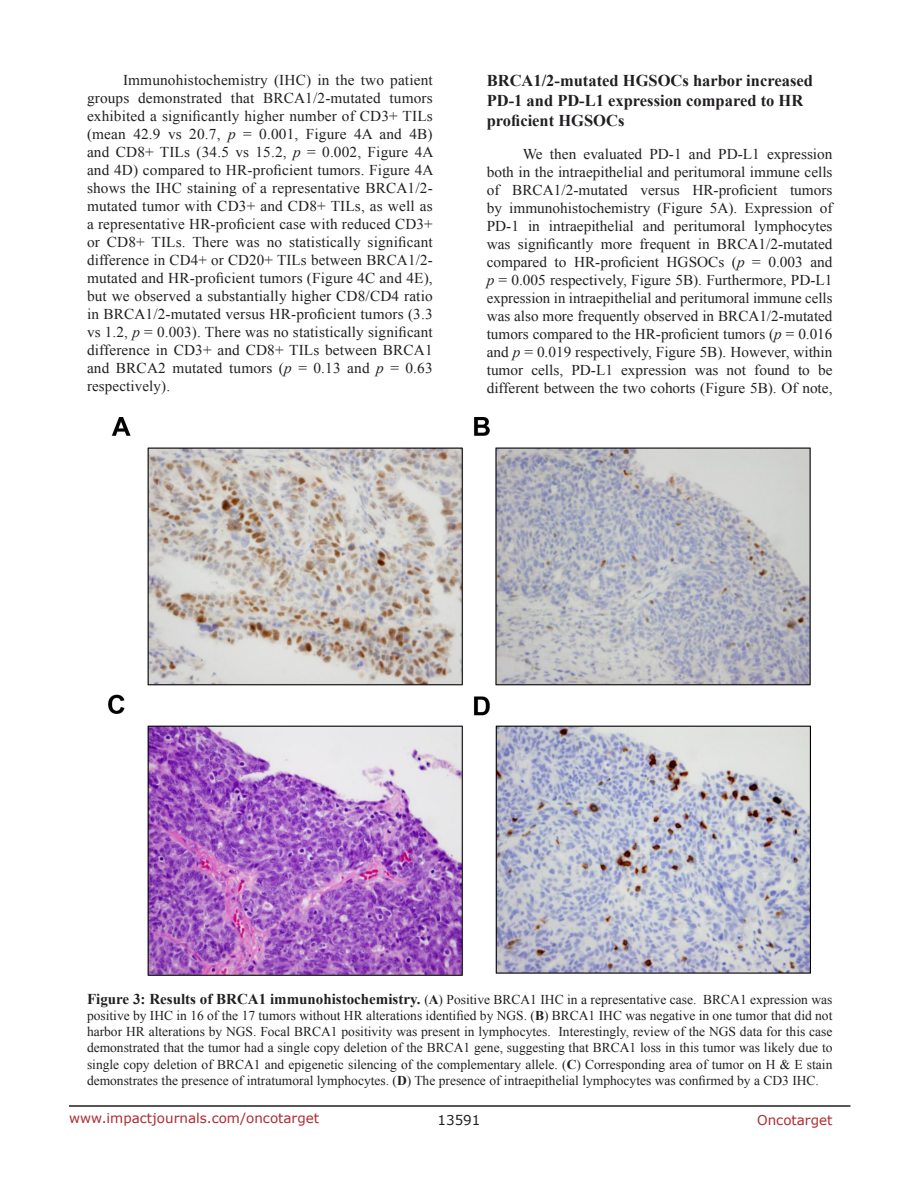
<style>
.page{position:relative;width:918px;height:1188px;background:#fff}
.page>*{position:absolute;margin:0;border:0;box-sizing:border-box;transform-origin:0 0}
.SubHeading{font:700 16.5px/19.8px "Times New Roman";color:#221f22}
.BodyText{font:15px/18px "Times New Roman";letter-spacing:.005em;color:#221f22;text-align:justify}
.FigureText{font:13.5px/16.2px "Times New Roman";color:#221f22;text-align:justify}
.t1{font:13.5px "Verdana";color:#ac2b31}
.t2{font:13.5px "Verdana";color:#221f22}
.s1{font-style:italic}
.s2{font-weight:700;font-size:15px}
.s3{font-weight:700}
</style>
<div class="page">
<hr style="left:69px;top:1105px;width:781px;height:2px;background:#231f20">
<img style="left:109px;top:417px;width:702px;height:559px">
<p class="BodyText" style="left:87px;top:71px;width:348px;text-indent:36px">Immunohistochemistry (IHC) in the two patient groups demonstrated that BRCA1/2-mutated tumors exhibited a significantly higher number of CD3+ TILs (mean 42.9 vs 20.7, <span class="s1">p</span> = 0.001, Figure 4A and 4B) and CD8+ TILs (34.5 vs 15.2, <span class="s1">p</span> = 0.002, Figure 4A and 4D) compared to HR-proficient tumors. Figure 4A shows the IHC staining of a representative BRCA1/2- mutated tumor with CD3+ and CD8+ TILs, as well as a representative HR-proficient case with reduced CD3+ or CD8+ TILs. There was no statistically significant difference in CD4+ or CD20+ TILs between BRCA1/2- mutated and HR-proficient tumors (Figure 4C and 4E), but we observed a substantially higher CD8/CD4 ratio in BRCA1/2-mutated versus HR-proficient tumors (3.3 vs 1.2, <span class="s1">p</span> = 0.003). There was no statistically significant difference in CD3+ and CD8+ TILs between BRCA1 and BRCA2 mutated tumors (<span class="s1">p</span> = 0.13 and <span class="s1">p</span> = 0.63 respectively).</p>
<p class="SubHeading" style="left:487px;top:70px;width:328px">BRCA1/2-mutated HGSOCs harbor increased<br>PD-1 and PD-L1 expression compared to HR proficient HGSOCs</p>
<p class="BodyText" style="left:487px;top:145px;width:347px;text-indent:36px">We then evaluated PD-1 and PD-L1 expression both in the intraepithelial and peritumoral immune cells of BRCA1/2-mutated versus HR-proficient tumors by immunohistochemistry (Figure 5A). Expression of PD-1 in intraepithelial and peritumoral lymphocytes was significantly more frequent in BRCA1/2-mutated compared to HR-proficient HGSOCs (<span class="s1">p</span> = 0.003 and <span class="s1">p</span> = 0.005 respectively, Figure 5B). Furthermore, PD-L1 expression in intraepithelial and peritumoral immune cells was also more frequently observed in BRCA1/2-mutated tumors compared to the HR-proficient tumors (<span class="s1">p</span> = 0.016 and <span class="s1">p</span> = 0.019 respectively, Figure 5B). However, within tumor cells, PD-L1 expression was not found to be different between the two cohorts (Figure 5B). Of note,</p>
<p class="FigureText" style="left:87px;top:991px;width:747px"><span class="s2">Figure 3: Results of BRCA1 immunohistochemistry.</span> (<span class="s3">A</span>) Positive BRCA1 IHC in a representative case. BRCA1 expression was positive by IHC in 16 of the 17 tumors without HR alterations identified by NGS. (<span class="s3">B</span>) BRCA1 IHC was negative in one tumor that did not harbor HR alterations by NGS. Focal BRCA1 positivity was present in lymphocytes. Interestingly, review of the NGS data for this case demonstrated that the tumor had a single copy deletion of the BRCA1 gene, suggesting that BRCA1 loss in this tumor was likely due to single copy deletion of BRCA1 and epigenetic silencing of the complementary allele. (<span class="s3">C</span>) Corresponding area of tumor on H &amp; E stain demonstrates the presence of intratumoral lymphocytes. (<span class="s3">D</span>) The presence of intraepithelial lymphocytes was confirmed by a CD3 IHC.</p>
<p class="t1" style="left:69px;top:1109px;width:252px">www.impactjournals.com/oncotarget</p>
<p class="t2" style="left:438px;top:1111px;width:44px">13591</p>
<p class="t1" style="left:757px;top:1111px;width:77px">Oncotarget</p>
</div>
